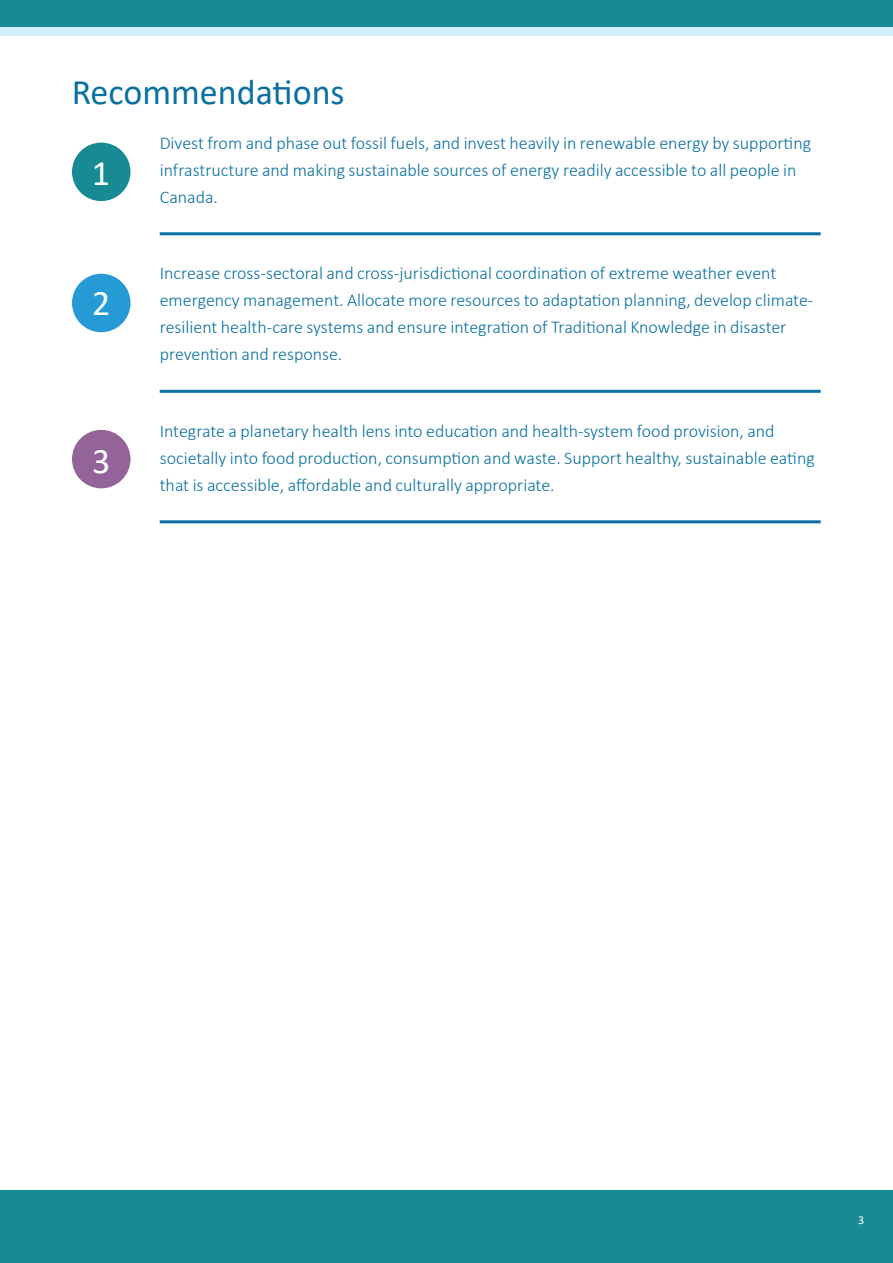
<style>
.page{position:relative;width:893px;height:1263px;background:#fff}
.page>*{position:absolute;margin:0;border:0;box-sizing:border-box;transform-origin:0 0}
.t1{font:36px "Calibri";color:#0a70a1}
.t2{font:36px "Calibri";color:#fff}
.Recommendation{font:300 18px/27px "Calibri";color:#0a70a1}
.t3{font:12px "Calibri";color:#fff}
</style>
<div class="page">
<div style="left:0;top:0;width:893px;height:27px;background:#178a94"></div>
<div style="left:0;top:27px;width:893px;height:9px;background:#d1f0ff"></div>
<div style="left:0;top:1191px;width:893px;height:72px;background:#178a94"></div>
<div style="left:72px;top:274px;width:58px;height:58px;background:#259ad4;border-radius:50%"></div>
<div style="left:72px;top:143px;width:58px;height:58px;background:#178a94;border-radius:50%"></div>
<hr style="left:160px;top:232px;width:661px;height:3px;background:#0a70a1">
<hr style="left:160px;top:390px;width:661px;height:3px;background:#0a70a1">
<hr style="left:160px;top:520px;width:661px;height:3px;background:#0a70a1">
<div style="left:72px;top:430px;width:58px;height:58px;background:#946399;border-radius:50%"></div>
<h1 class="t1" style="left:72px;top:67px;width:274px">Recommendations</h1>
<h1 class="t2" style="left:92px;top:148px;width:20px">1</h1>
<h1 class="t2" style="left:92px;top:278px;width:20px">2</h1>
<h1 class="t2" style="left:92px;top:436px;width:20px">3</h1>
<p class="Recommendation" style="left:160px;top:129px;width:653px">Divest from and phase out fossil fuels, and invest heavily in renewable energy by supporting infrastructure and making sustainable sources of energy readily accessible to all people in<br>Canada.</p>
<p class="Recommendation" style="left:160px;top:259px;width:655px">Increase cross-sectoral and cross-jurisdictional coordination of extreme weather event emergency management. Allocate more resources to adaptation planning, develop climate&shy;resilient health-care systems and ensure integration of Traditional Knowledge in disaster prevention and response.</p>
<p class="Recommendation" style="left:160px;top:417px;width:657px">Integrate a planetary health lens into education and health-system food provision, and societally into food production, consumption and waste. Support healthy, sustainable eating that is accessible, affordable and culturally appropriate.</p>
<p class="t3" style="left:858px;top:1212px;width:8px">3</p>
</div>
